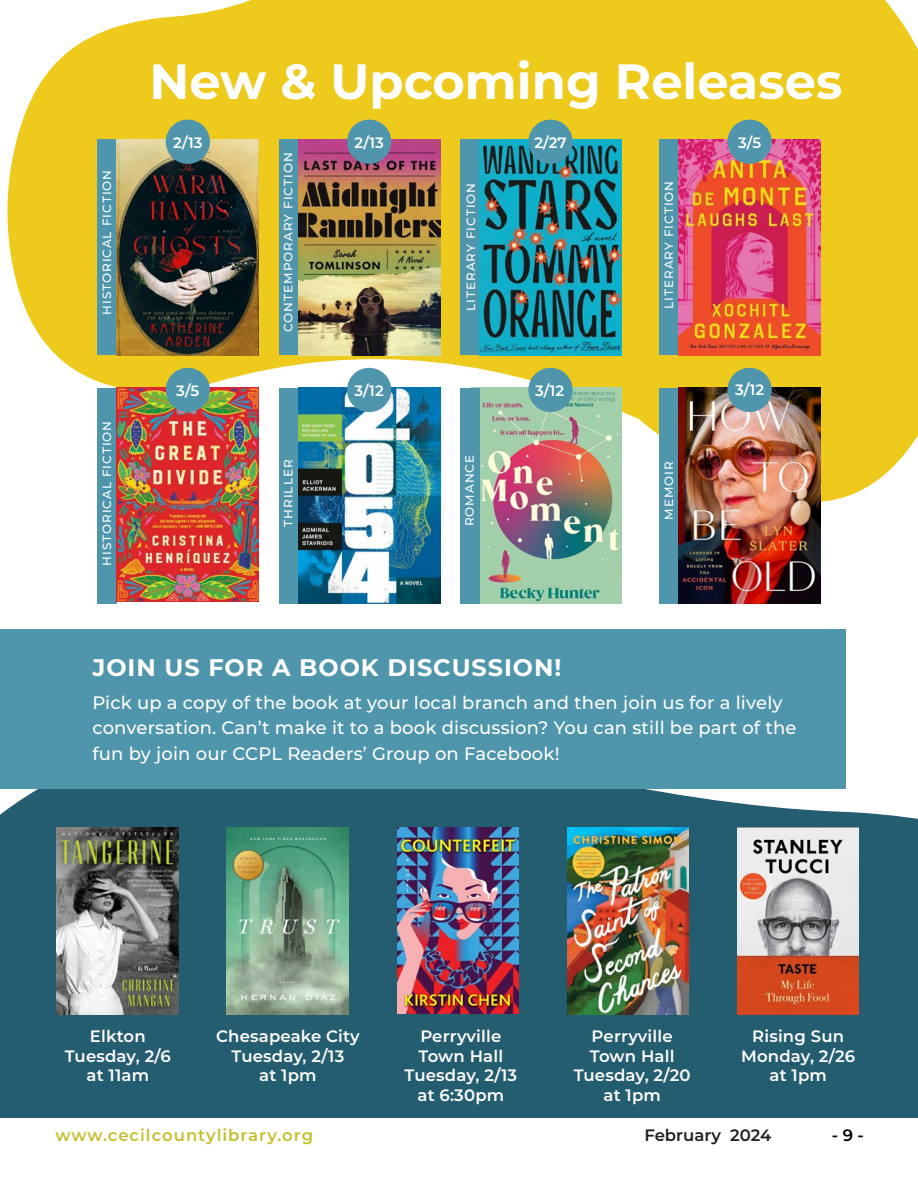
<style>
.page{position:relative;width:918px;height:1188px;background:#fff}
.page>*{position:absolute;margin:0;border:0;box-sizing:border-box;transform-origin:0 0}
.t1{font:700 49.5px "Montserrat";color:#fff}
.t2{font:700 24px "Montserrat";letter-spacing:.04em;color:#fff}
.t3{font:500 18px/25.5px "Montserrat";letter-spacing:.01em;color:#fff}
.t4{font:600 16.5px "Montserrat";letter-spacing:.01em;color:#fff}
.t5{font:600 16.5px "Montserrat";letter-spacing:.06em;color:#c4c031}
.t6{font:600 16.5px "Montserrat";color:#231f20}
.t7{font:600 16.5px "Montserrat";color:#000}
.t8{font:600 15px "Montserrat";color:#fff}
.t9{font:500 12px "Montserrat";letter-spacing:.08em;color:#fff}
</style>
<div class="page">
<svg style="left:7px;top:0;width:911px;height:539px;fill:#edca1c"></svg>
<div style="left:0;top:788px;width:918px;height:330px;background:#245c70"></div>
<div style="left:98px;top:139px;width:19px;height:216px;background:#4f95ab"></div>
<img style="left:117px;top:139px;width:142px;height:216px">
<div style="left:166px;top:120px;width:44px;height:44px;background:#4f95ab;border-radius:50%"></div>
<div style="left:279px;top:139px;width:19px;height:216px;background:#4f95ab"></div>
<img style="left:298px;top:139px;width:142px;height:216px">
<div style="left:347px;top:120px;width:44px;height:44px;background:#4f95ab;border-radius:50%"></div>
<div style="left:460px;top:139px;width:20px;height:216px;background:#4f95ab"></div>
<img style="left:480px;top:139px;width:141px;height:216px">
<div style="left:528px;top:120px;width:45px;height:44px;background:#4f95ab;border-radius:50%"></div>
<div style="left:659px;top:139px;width:20px;height:216px;background:#4f95ab"></div>
<img style="left:679px;top:139px;width:141px;height:216px">
<div style="left:727px;top:120px;width:45px;height:44px;background:#4f95ab;border-radius:50%"></div>
<div style="left:98px;top:388px;width:19px;height:216px;background:#4f95ab"></div>
<img style="left:117px;top:388px;width:142px;height:214px">
<div style="left:166px;top:368px;width:44px;height:44px;background:#4f95ab;border-radius:50%"></div>
<div style="left:279px;top:388px;width:19px;height:216px;background:#4f95ab"></div>
<img style="left:298px;top:388px;width:142px;height:216px">
<div style="left:347px;top:368px;width:44px;height:44px;background:#4f95ab;border-radius:50%"></div>
<img style="left:480px;top:388px;width:141px;height:216px">
<div style="left:460px;top:388px;width:20px;height:216px;background:#4f95ab"></div>
<div style="left:528px;top:368px;width:45px;height:44px;background:#4f95ab;border-radius:50%"></div>
<div style="left:659px;top:388px;width:20px;height:216px;background:#4f95ab"></div>
<img style="left:679px;top:388px;width:141px;height:216px">
<div style="left:727px;top:368px;width:45px;height:44px;background:#4f95ab;border-radius:50%"></div>
<img style="left:57px;top:827px;width:121px;height:188px">
<img style="left:227px;top:827px;width:121px;height:188px">
<img style="left:397px;top:827px;width:121px;height:186px">
<img style="left:567px;top:827px;width:122px;height:188px">
<img style="left:737px;top:827px;width:122px;height:188px">
<div style="left:0;top:629px;width:846px;height:159px;background:#4f95ab"></div>
<p class="t9" style="left:99px;top:315px;width:146px;rotate:-90deg">HISTORICAL FICTION</p>
<p class="t9" style="left:99px;top:566px;width:146px;rotate:-90deg">HISTORICAL FICTION</p>
<p class="t1" style="left:149px;top:46px;width:694px">New &amp; Upcoming Releases</p>
<p class="t8" style="left:173px;top:132px;width:31px">2/13</p>
<p class="t8" style="left:354px;top:132px;width:31px">2/13</p>
<p class="t8" style="left:534px;top:132px;width:34px">2/27</p>
<p class="t8" style="left:738px;top:132px;width:25px">3/5</p>
<p class="t8" style="left:176px;top:380px;width:25px">3/5</p>
<p class="t9" style="left:280px;top:332px;width:181px;rotate:-90deg">CONTEMPORARY FICTION</p>
<p class="t9" style="left:280px;top:527px;width:68px;rotate:-90deg">THRILLER</p>
<p class="t8" style="left:355px;top:380px;width:31px">3/12</p>
<p class="t9" style="left:463px;top:311px;width:129px;rotate:-90deg">LITERARY FICTION</p>
<p class="t8" style="left:535px;top:380px;width:31px">3/12</p>
<p class="t9" style="left:660px;top:309px;width:129px;rotate:-90deg">LITERARY FICTION</p>
<p class="t9" style="left:461px;top:526px;width:73px;rotate:-90deg">ROMANCE</p>
<p class="t9" style="left:660px;top:520px;width:60px;rotate:-90deg">MEMOIR</p>
<p class="t8" style="left:735px;top:379px;width:31px">3/12</p>
<p class="t2" style="left:92px;top:650px;width:471px">JOIN US FOR A BOOK DISCUSSION!</p>
<p class="t3" style="left:92px;top:689px;width:706px">Pick up a copy of the book at your local branch and then join us for a lively conversation. Can’t make it to a book discussion? You can still be part of the fun by join our CCPL Readers’ Group on Facebook!</p>
<p class="t4" style="left:90px;top:1025px;width:57px">Elkton</p>
<p class="t4" style="left:65px;top:1044px;width:108px">Tuesday, 2/6</p>
<p class="t4" style="left:87px;top:1064px;width:64px">at 11am</p>
<p class="t4" style="left:216px;top:1025px;width:145px">Chesapeake City</p>
<p class="t4" style="left:232px;top:1044px;width:114px">Tuesday, 2/13</p>
<p class="t4" style="left:259px;top:1064px;width:59px">at 1pm</p>
<p class="t4" style="left:420px;top:1025px;width:83px">Perryville</p>
<p class="t4" style="left:419px;top:1044px;width:86px">Town Hall</p>
<p class="t4" style="left:405px;top:1064px;width:114px">Tuesday, 2/13</p>
<p class="t4" style="left:418px;top:1083px;width:88px">at 6:30pm</p>
<p class="t4" style="left:592px;top:1025px;width:83px">Perryville</p>
<p class="t4" style="left:590px;top:1044px;width:86px">Town Hall</p>
<p class="t4" style="left:574px;top:1064px;width:119px">Tuesday, 2/20</p>
<p class="t4" style="left:603px;top:1083px;width:59px">at 1pm</p>
<p class="t4" style="left:752px;top:1025px;width:93px">Rising Sun</p>
<p class="t4" style="left:741px;top:1044px;width:116px">Monday, 2/26</p>
<p class="t4" style="left:769px;top:1064px;width:59px">at 1pm</p>
<p class="t5" style="left:55px;top:1123px;width:259px">www.cecilcountylibrary.org</p>
<p class="t6" style="left:644px;top:1123px;width:128px">February 2024</p>
<p class="t7" style="left:832px;top:1123px;width:34px">- 9 -</p>
</div>
